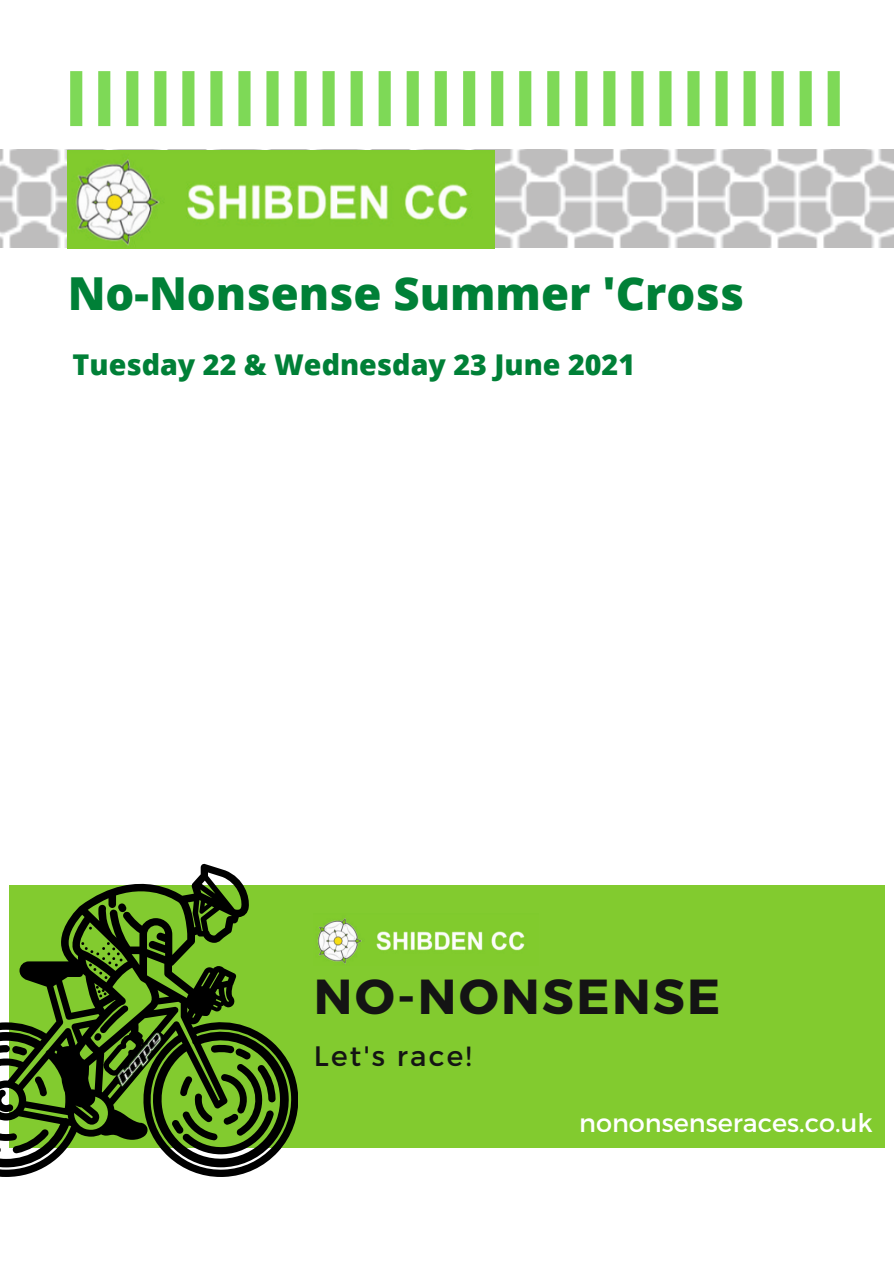
<style>
.page{position:relative;width:894px;height:1264px;background:#fff}
.page>*{position:absolute;margin:0;border:0;box-sizing:border-box;transform-origin:0 0}
.t1{font:700 49.2px "Montserrat";letter-spacing:.05em;color:#141414}
.t2{font:800 45.45px "Open Sans";color:#008037}
.t3{font:800 28.65px "Open Sans";color:#008037}
.t4{font:28.05px "Montserrat";letter-spacing:.08em;color:#141414}
.t5{font:25.5px "Montserrat";color:#fff}
</style>
<div class="page">
<div style="left:10px;top:884px;width:875px;height:263px;background:#82cb2f"></div>
<svg style="left:0;top:863px;width:297px;height:313px"></svg>
<svg style="left:0;top:1045px;width:49px;height:108px"></svg>
<svg style="left:96px;top:985px;width:10px;height:12px"></svg>
<svg style="left:81px;top:942px;width:41px;height:36px"></svg>
<svg style="left:70px;top:71px;width:376px;height:55px"></svg>
<svg style="left:463px;top:71px;width:376px;height:55px"></svg>
<img style="left:0;top:150px;width:893px;height:98px">
<img style="left:68px;top:150px;width:426px;height:98px">
<img style="left:317px;top:918px;width:208px;height:46px">
<img style="left:113px;top:1028px;width:55px;height:61px">
<p class="t2" style="left:68px;top:261px;width:677px">No-Nonsense Summer 'Cross</p>
<p class="t3" style="left:73px;top:344px;width:564px">Tuesday 22 &amp; Wednesday 23 June 2021</p>
<p class="t1" style="left:314px;top:964px;width:408px">NO-NONSENSE</p>
<p class="t4" style="left:314px;top:1037px;width:159px">Let's race!</p>
<p class="t5" style="left:579px;top:1106px;width:295px">nononsenseraces.co.uk</p>
</div>
